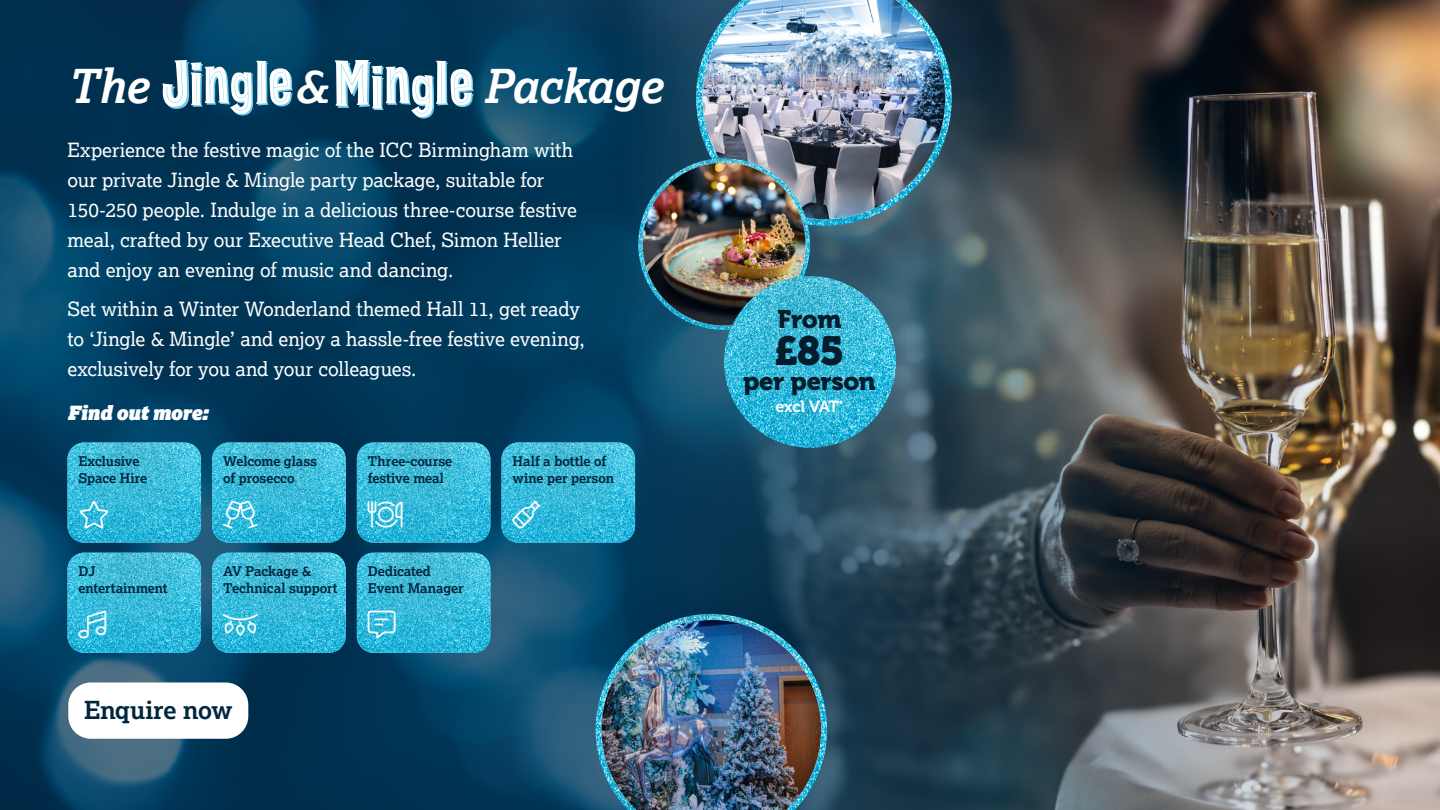
<style>
.page{position:relative;width:1440px;height:810px;background:#fff}
.page>*{position:absolute;margin:0;border:0;box-sizing:border-box;transform-origin:0 0}
.t1{font:italic 700 46.5px "Lexia";letter-spacing:-.025em;color:#fff}
.t2{font:40.42px "Museo 900";color:#041c2c}
.t3{font:300 27.83px "Font Awesome 6 Pro";color:#fff}
.t4{font:25.28px "Museo 900";letter-spacing:-.015em;color:#041c2c}
.t5{font:600 24.75px "Lexia";letter-spacing:-.01em;color:#00263e}
.t6{font:19.5px/30px "Lexia";letter-spacing:-.01em;color:#fff}
.t7{font:italic 19.5px "Lexia Advertising";letter-spacing:-.005em;color:#fff}
.t8{font:16.2px "Museo 700";letter-spacing:-.025em;color:#fff}
.t9{font:600 13.35px/16.7px "Lexia";letter-spacing:-.005em;color:#00263e}
</style>
<div class="page">
<svg style="left:0;top:0;width:234px;height:810px;background:#063e60"></svg>
<img style="left:234px;top:0;width:1206px;height:810px">
<img style="left:68px;top:442px;width:133px;height:101px">
<img style="left:68px;top:553px;width:133px;height:100px">
<img style="left:212px;top:442px;width:134px;height:101px">
<img style="left:212px;top:553px;width:134px;height:100px">
<img style="left:357px;top:442px;width:133px;height:101px">
<img style="left:357px;top:553px;width:133px;height:100px">
<img style="left:502px;top:442px;width:133px;height:101px">
<svg style="left:335px;top:60px;width:139px;height:59px"></svg>
<svg style="left:160px;top:60px;width:133px;height:56px"></svg>
<img style="left:596px;top:614px;width:231px;height:196px">
<img style="left:602px;top:620px;width:219px;height:190px">
<img style="left:696px;top:0;width:256px;height:226px">
<img style="left:703px;top:0;width:242px;height:219px">
<img style="left:638px;top:158px;width:172px;height:172px;border-radius:86px">
<img style="left:643px;top:163px;width:163px;height:163px;border-radius:81px">
<img style="left:724px;top:276px;width:172px;height:172px;border-radius:86px">
<div style="left:68px;top:682px;width:180px;height:57px;background:#fff;border-radius:22px"></div>
<svg style="left:80px;top:501px;width:29px;height:28px"></svg>
<svg style="left:79px;top:611px;width:27px;height:28px"></svg>
<svg style="left:223px;top:614px;width:35px;height:22px"></svg>
<svg style="left:368px;top:502px;width:35px;height:26px"></svg>
<svg style="left:368px;top:611px;width:28px;height:28px"></svg>
<svg style="left:512px;top:501px;width:29px;height:28px"></svg>
<p class="t1" style="left:68px;top:57px;width:82px">The</p>
<p class="t1" style="left:296px;top:57px;width:34px">&amp;</p>
<p class="t1" style="left:483px;top:57px;width:180px">Package</p>
<p class="t6" style="left:68px;top:135px;width:511px">Experience the festive magic of the ICC Birmingham with our private Jingle &amp; Mingle party package, suitable for 150-250 people. Indulge in a delicious three-course festive meal, crafted by our Executive Head Chef, Simon Hellier and enjoy an evening of music and dancing.</p>
<p class="t6" style="left:68px;top:294px;width:519px">Set within a Winter Wonderland themed Hall 11, get ready to ‘Jingle &amp; Mingle’ and enjoy a hassle-free festive evening, exclusively for you and your colleagues.</p>
<p class="t7" style="left:68px;top:400px;width:142px">Find out more:</p>
<p class="t9" style="left:79px;top:453px;width:70px">Exclusive<br>Space Hire</p>
<p class="t9" style="left:513px;top:453px;width:103px">Half a bottle of wine per person</p>
<p class="t9" style="left:223px;top:453px;width:95px">Welcome glass of prosecco</p>
<p class="t3" style="left:223px;top:501px;width:36px">•</p>
<p class="t9" style="left:223px;top:563px;width:116px">AV Package &amp;<br>Technical support</p>
<p class="t9" style="left:368px;top:453px;width:86px">Three-course festive meal</p>
<p class="t9" style="left:368px;top:563px;width:97px">Dedicated<br>Event Manager</p>
<p class="t9" style="left:79px;top:563px;width:90px">DJ entertainment</p>
<p class="t5" style="left:84px;top:694px;width:150px">Enquire now</p>
<p class="t4" style="left:777px;top:305px;width:66px">From</p>
<p class="t2" style="left:774px;top:328px;width:72px">£85</p>
<p class="t4" style="left:743px;top:367px;width:134px">per person</p>
<p class="t8" style="left:776px;top:397px;width:69px">excl VAT<sup>*</sup></p>
</div>
